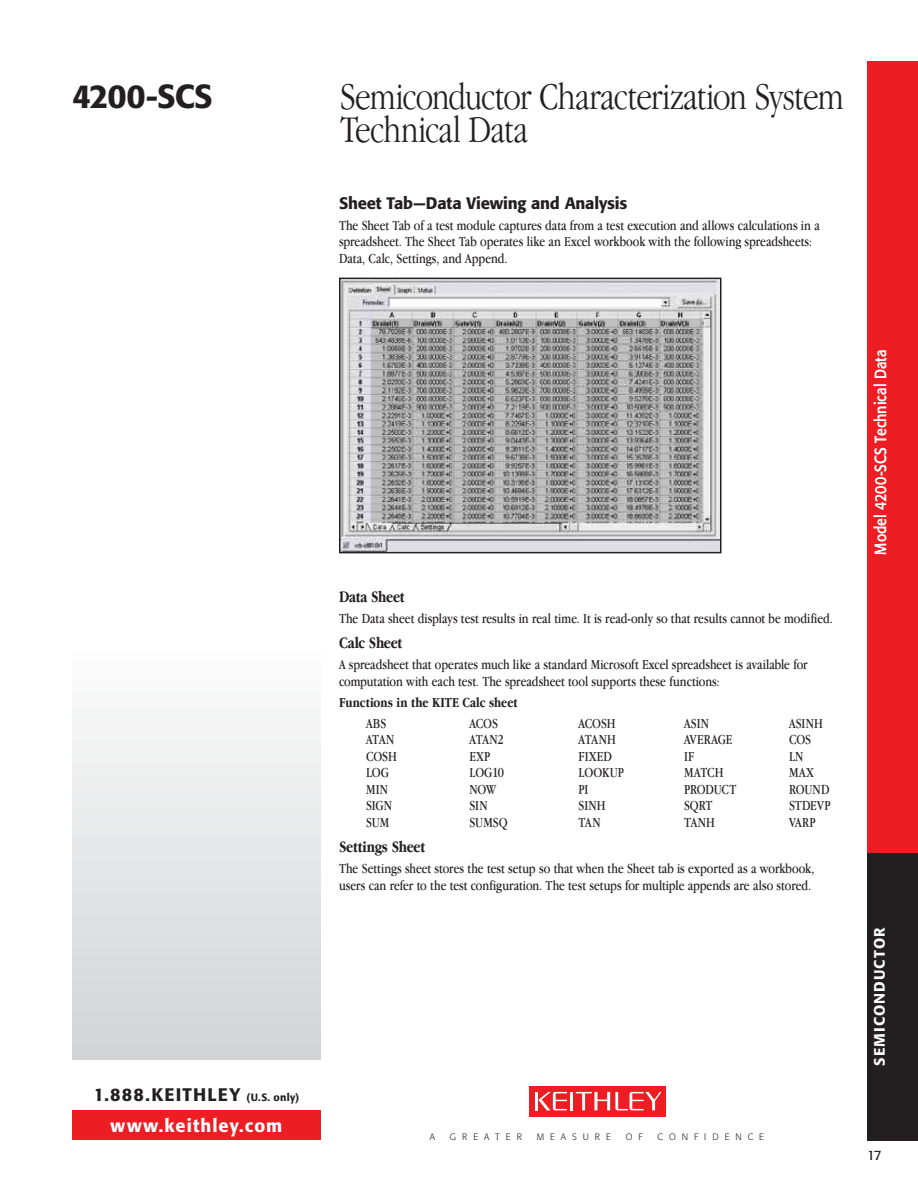
<style>
.page{position:relative;width:918px;height:1188px;background:#fff}
.page>*{position:absolute;margin:0;border:0;box-sizing:border-box;transform-origin:0 0}
.t1{font:300 condensed 39px/33px "Garamond IT Cby BT";letter-spacing:-.025em;color:#231f20}
.t2{font:500 33px "Formata";letter-spacing:-.03em;color:#231f20}
.t3{font:500 18px "Formata";letter-spacing:.065em;color:#231f20}
.t4{font:500 18px "Formata";letter-spacing:.06em;color:#fff}
.t5{font:500 16.5px "Formata";letter-spacing:-.01em;color:#231f20}
.t6{font:700 condensed 16.5px "Garamond IT Cby BT";color:#231f20}
.t7{font:15.75px "Formata";letter-spacing:.005em;color:#fff;scale:.9 1}
.t8{font:500 15px "Formata";letter-spacing:.07em;color:#fff}
.t9{font:condensed 14.25px/16.5px "Garamond IT Cby BT";color:#231f20}
.t10{font:700 condensed 14.25px "Garamond IT Cby BT";color:#231f20}
.t11{font:13.5px "Formata";color:#231f20}
.t12{font:300 9.15px "Formata";letter-spacing:.65em;color:#231f20}
.s1{font-size:10.5px}
</style>
<div class="page">
<div style="left:72px;top:1110px;width:249px;height:30px;background:#ed1d24"></div>
<div style="left:867px;top:853px;width:51px;height:288px;background:#231f20"></div>
<div style="left:529px;top:1086px;width:137px;height:30px;background:#ed1d24"></div>
<hr style="left:570px;top:1092px;width:3px;height:18px;background:#fff">
<hr style="left:535px;top:1092px;width:3px;height:18px;background:#fff">
<svg style="left:538px;top:1092px;width:29px;height:18px"></svg>
<svg style="left:576px;top:1092px;width:86px;height:18px"></svg>
<div style="left:72px;top:646px;width:249px;height:414px;background:linear-gradient(to bottom,#fcfcfc,#d1d3d4)"></div>
<div style="left:867px;top:61px;width:51px;height:792px;background:#ed1d24"></div>
<img style="left:342px;top:281px;width:377px;height:269px">
<div style="left:339px;top:278px;width:383px;height:275px;border:2px solid #231f20"></div>
<h2 class="t2" style="left:72px;top:76px;width:142px">4200-SCS</h2>
<h1 class="t1" style="left:340px;top:80px;width:505px">Semiconductor Characterization System<br>Technical Data</h1>
<p class="t5" style="left:339px;top:193px;width:290px">Sheet Tab—Data Viewing and Analysis</p>
<p class="t9" style="left:339px;top:217px;width:482px">The Sheet Tab of a test module captures data from a test execution and allows calculations in a spreadsheet. The Sheet Tab operates like an Excel workbook with the following spreadsheets:<br>Data, Calc, Settings, and Append.</p>
<p class="t3" style="left:94px;top:1084px;width:207px">1.888.KEITHLEY <span class="s1">(U.S. only)</span></p>
<p class="t4" style="left:111px;top:1115px;width:173px">www.keithley.com</p>
<p class="t6" style="left:339px;top:587px;width:67px">Data Sheet</p>
<p class="t9" style="left:339px;top:610px;width:495px">The Data sheet displays test results in real time. It is read-only so that results cannot be modified.</p>
<p class="t6" style="left:339px;top:634px;width:65px">Calc Sheet</p>
<p class="t9" style="left:339px;top:657px;width:470px">A spreadsheet that operates much like a standard Microsoft Excel spreadsheet is available for computation with each test. The spreadsheet tool supports these functions:</p>
<p class="t10" style="left:339px;top:694px;width:100px">Functions in the KITE</p>
<p class="t10" style="left:462px;top:694px;width:57px">Calc sheet</p>
<p class="t9" style="left:366px;top:715px;width:22px">ABS</p>
<p class="t9" style="left:470px;top:715px;width:30px">ACOS</p>
<p class="t9" style="left:579px;top:715px;width:39px">ACOSH</p>
<p class="t9" style="left:684px;top:715px;width:26px">ASIN</p>
<p class="t9" style="left:789px;top:715px;width:35px">ASINH</p>
<p class="t9" style="left:366px;top:732px;width:30px">ATAN</p>
<p class="t9" style="left:470px;top:732px;width:36px">ATAN2</p>
<p class="t9" style="left:579px;top:732px;width:39px">ATANH</p>
<p class="t9" style="left:684px;top:732px;width:50px">AVERAGE</p>
<p class="t9" style="left:789px;top:732px;width:24px">COS</p>
<p class="t9" style="left:366px;top:748px;width:32px">COSH</p>
<p class="t9" style="left:470px;top:748px;width:22px">EXP</p>
<p class="t9" style="left:579px;top:748px;width:35px">FIXED</p>
<p class="t9" style="left:684px;top:748px;width:12px">IF</p>
<p class="t9" style="left:789px;top:748px;width:16px">LN</p>
<p class="t9" style="left:366px;top:765px;width:25px">LOG</p>
<p class="t9" style="left:470px;top:765px;width:36px">LOG10</p>
<p class="t9" style="left:579px;top:765px;width:47px">LOOKUP</p>
<p class="t9" style="left:684px;top:765px;width:41px">MATCH</p>
<p class="t9" style="left:789px;top:765px;width:26px">MAX</p>
<p class="t9" style="left:366px;top:781px;width:24px">MIN</p>
<p class="t9" style="left:470px;top:781px;width:28px">NOW</p>
<p class="t9" style="left:579px;top:781px;width:11px">PI</p>
<p class="t9" style="left:684px;top:781px;width:54px">PRODUCT</p>
<p class="t9" style="left:789px;top:781px;width:42px">ROUND</p>
<p class="t9" style="left:366px;top:798px;width:27px">SIGN</p>
<p class="t9" style="left:470px;top:798px;width:20px">SIN</p>
<p class="t9" style="left:579px;top:798px;width:29px">SINH</p>
<p class="t9" style="left:684px;top:798px;width:30px">SQRT</p>
<p class="t9" style="left:789px;top:798px;width:43px">STDEVP</p>
<p class="t9" style="left:366px;top:814px;width:25px">SUM</p>
<p class="t9" style="left:470px;top:814px;width:40px">SUMSQ</p>
<p class="t9" style="left:579px;top:814px;width:24px">TAN</p>
<p class="t9" style="left:684px;top:814px;width:32px">TANH</p>
<p class="t9" style="left:789px;top:814px;width:28px">VARP</p>
<p class="t6" style="left:339px;top:838px;width:88px">Settings Sheet</p>
<p class="t9" style="left:339px;top:861px;width:477px">The Settings sheet stores the test setup so that when the Sheet tab is exported as a workbook, users can refer to the test configuration. The test setups for multiple appends are also stored.</p>
<p class="t12" style="left:430px;top:1131px;width:7px">A</p>
<p class="t12" style="left:450px;top:1131px;width:73px">GREATER</p>
<p class="t12" style="left:537px;top:1131px;width:76px">MEASURE</p>
<p class="t12" style="left:626px;top:1131px;width:18px">O F</p>
<p class="t12" style="left:658px;top:1131px;width:108px">CONFIDENCE</p>
<p class="t7" style="left:871px;top:555px;width:229px;rotate:-90deg">Model 4200-SCS Technical Data</p>
<p class="t8" style="left:870px;top:1066px;width:140px;rotate:-90deg">Semiconductor</p>
<p class="t11" style="left:867px;top:1148px;width:16px">17</p>
</div>
